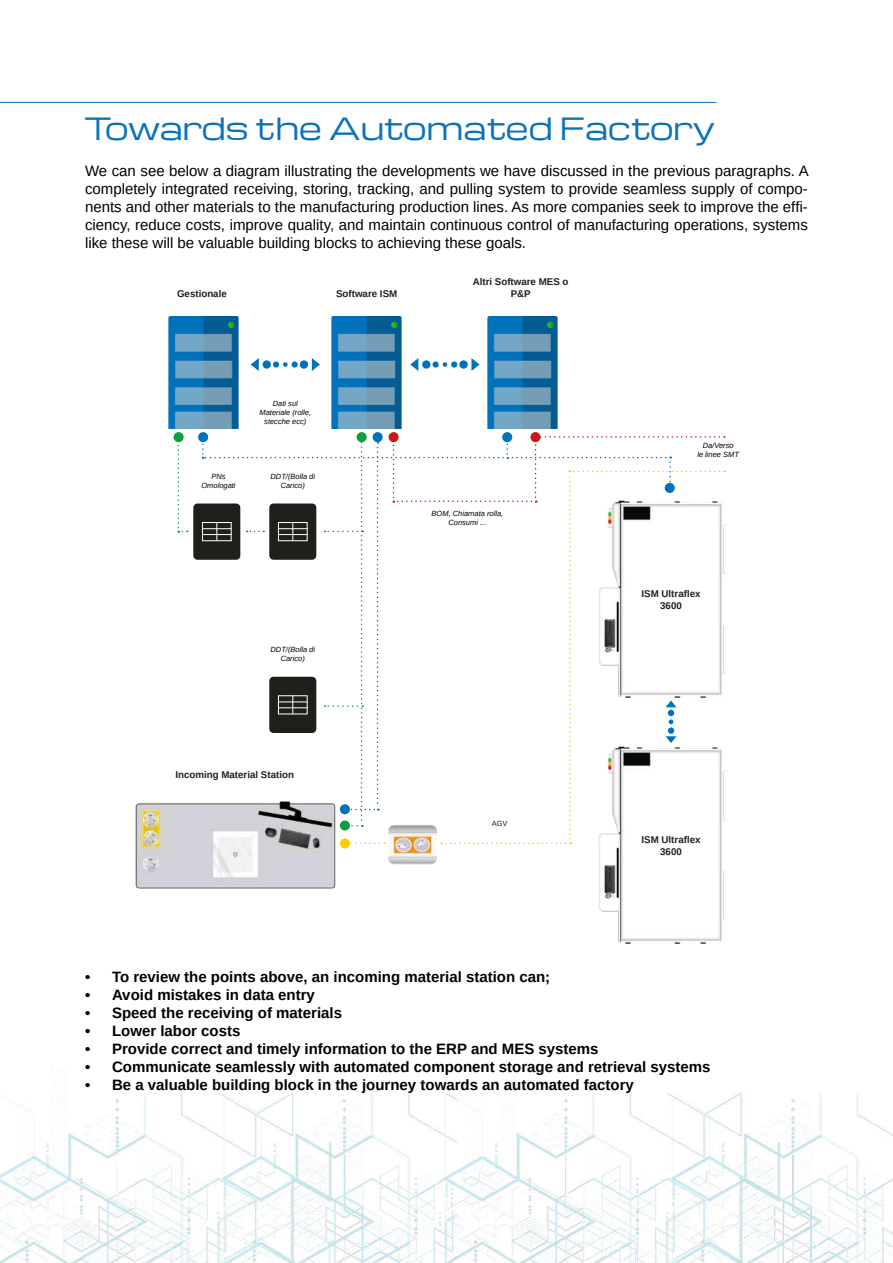
<style>
.page{position:relative;width:893px;height:1263px;background:#fff}
.page>*{position:absolute;margin:0;border:0;box-sizing:border-box;transform-origin:0 0}
.t1{font:30px "Michroma";color:#0a73ba}
.t2{font:15px/18px "Arimo";color:#000;text-align:justify}
.t3{font:700 15px "Arimo";color:#000}
.t4{font:700 9.75px/12px "Arimo";color:#1f1f1c;text-align:center}
.t5{font:italic 7.5px/9px "Arimo";color:#000;text-align:center}
.t6{font:7.5px "Arimo";color:#1f1f1c}
</style>
<div class="page">
<img style="left:0;top:1091px;width:893px;height:172px">
<hr style="left:0;top:102px;width:716px;height:1px;background:#0a73ba">
<img style="left:569px;top:770px;width:158px;height:174px">
<img style="left:168px;top:317px;width:83px;height:52px">
<img style="left:311px;top:317px;width:108px;height:52px">
<img style="left:487px;top:317px;width:71px;height:112px">
<img style="left:135px;top:369px;width:284px;height:520px">
<img style="left:389px;top:844px;width:47px;height:21px">
<svg style="left:178px;top:439px;width:10px;height:94px"></svg>
<div style="left:340px;top:838px;width:10px;height:10px;background:#fc0;border-radius:50%"></div>
<svg style="left:373px;top:432px;width:10px;height:10px"></svg>
<svg style="left:389px;top:432px;width:10px;height:10px"></svg>
<svg style="left:530px;top:432px;width:10px;height:10px"></svg>
<div style="left:198px;top:432px;width:10px;height:10px;background:#0072bb;border-radius:50%"></div>
<svg style="left:502px;top:432px;width:10px;height:10px"></svg>
<svg style="left:357px;top:432px;width:10px;height:10px"></svg>
<div style="left:174px;top:432px;width:10px;height:10px;background:#07a23e;border-radius:50%"></div>
<div style="left:193px;top:503px;width:47px;height:57px;background:#1f1f1c;border-radius:4px"></div>
<div style="left:263px;top:360px;width:8px;height:9px;background:#0072bb;border-radius:50%"></div>
<div style="left:300px;top:360px;width:8px;height:9px;background:#0072bb;border-radius:50%"></div>
<div style="left:273px;top:361px;width:6px;height:7px;background:#0072bb;border-radius:50%"></div>
<div style="left:292px;top:361px;width:6px;height:7px;background:#0072bb;border-radius:50%"></div>
<svg style="left:283px;top:362px;width:5px;height:5px"></svg>
<svg style="left:251px;top:358px;width:8px;height:13px"></svg>
<svg style="left:312px;top:358px;width:8px;height:13px"></svg>
<div style="left:422px;top:360px;width:8px;height:9px;background:#0072bb;border-radius:50%"></div>
<div style="left:459px;top:360px;width:9px;height:9px;background:#0072bb;border-radius:50%"></div>
<div style="left:433px;top:361px;width:6px;height:7px;background:#0072bb;border-radius:50%"></div>
<div style="left:451px;top:361px;width:6px;height:7px;background:#0072bb;border-radius:50%"></div>
<svg style="left:443px;top:362px;width:4px;height:5px"></svg>
<svg style="left:410px;top:358px;width:8px;height:13px"></svg>
<svg style="left:471px;top:358px;width:9px;height:13px"></svg>
<svg style="left:202px;top:436px;width:523px;height:408px"></svg>
<h1 class="t1" style="left:84px;top:112px;width:633px">Towards the Automated Factory</h1>
<p class="t2" style="left:85px;top:162px;width:725px">We can see below a diagram illustrating the developments we have discussed in the previous paragraphs. A completely integrated receiving, storing, tracking, and pulling system to provide seamless supply of compo&shy;nents and other materials to the manufacturing production lines. As more companies seek to improve the effi&shy;ciency, reduce costs, improve quality, and maintain continuous control of manufacturing operations, systems like these will be valuable building blocks to achieving these goals.</p>
<p class="t4" style="left:177px;top:288px;width:51px">Gestionale</p>
<p class="t4" style="left:473px;top:276px;width:97px">Altri Software MES o</p>
<p class="t4" style="left:336px;top:288px;width:63px">Software ISM</p>
<p class="t4" style="left:511px;top:288px;width:22px">P&amp;P</p>
<p class="t5" style="left:201px;top:472px;width:36px">PNs<br>Omologati</p>
<p class="t5" style="left:259px;top:398px;width:53px">Dati sul<br>Materiale (rolle, stecche ecc)</p>
<p class="t5" style="left:271px;top:472px;width:46px">DDT/(Bolla di<br>Carico)</p>
<p class="t5" style="left:432px;top:509px;width:73px">BOM, Chiamata rolla,<br>Consumi ...</p>
<p class="t5" style="left:271px;top:645px;width:46px">DDT/(Bolla di<br>Carico)</p>
<p class="t4" style="left:175px;top:769px;width:120px">Incoming Material Station</p>
<p class="t6" style="left:492px;top:819px;width:17px">AGV</p>
<p class="t5" style="left:697px;top:441px;width:43px">Da/Verso<br>le linee SMT</p>
<p class="t4" style="left:641px;top:587px;width:61px">ISM Ultraflex<br>3600</p>
<p class="t4" style="left:641px;top:834px;width:61px">ISM Ultraflex<br>3600</p>
<p class="t3" style="left:85px;top:967px;width:467px">• To review the points above, an incoming material station can;</p>
<p class="t3" style="left:85px;top:985px;width:231px">• Avoid mistakes in data entry</p>
<p class="t3" style="left:85px;top:1003px;width:259px">• Speed the receiving of materials</p>
<p class="t3" style="left:85px;top:1021px;width:157px">• Lower labor costs</p>
<p class="t3" style="left:85px;top:1039px;width:515px">• Provide correct and timely information to the ERP and MES systems</p>
<p class="t3" style="left:85px;top:1057px;width:627px">• Communicate seamlessly with automated component storage and retrieval systems</p>
<p class="t3" style="left:85px;top:1075px;width:550px">• Be a valuable building block in the journey towards an automated factory</p>
</div>
